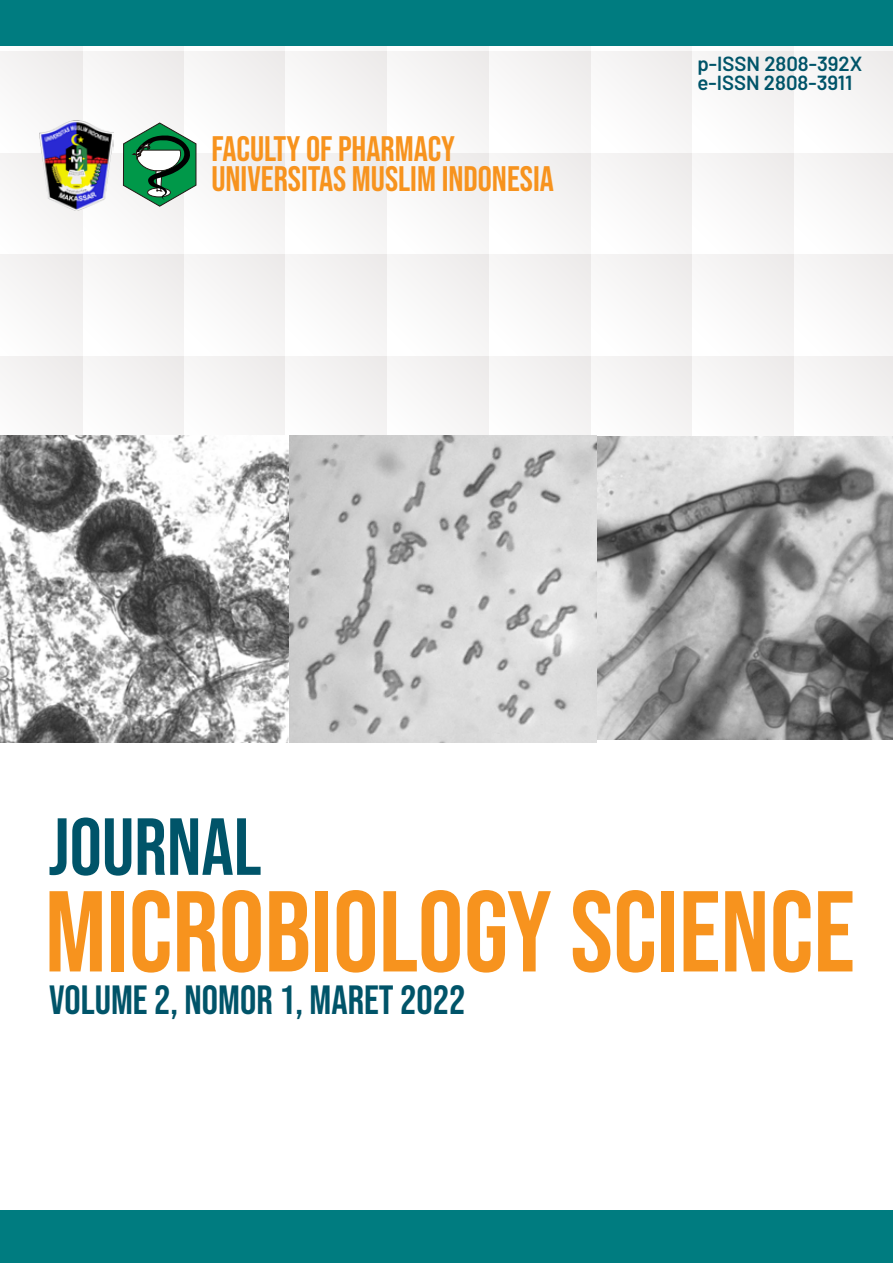
<style>
.page{position:relative;width:893px;height:1263px;background:#fff}
.page>*{position:absolute;margin:0;border:0;box-sizing:border-box;transform-origin:0 0}
.t1{font:40.65px "Bebas Neue";color:#005469}
.t2{font:35.25px/30px "Bebas Neue";color:#f7931e}
.t3{font:600 20.4px/19.5px "Barlow";color:#005469}
</style>
<div class="page">
<div style="left:184px;top:356px;width:102px;height:101px;background:#f6f5f4"></div>
<div style="left:184px;top:254px;width:102px;height:102px;background:#f7f6f6"></div>
<div style="left:184px;top:152px;width:102px;height:102px;background:#f6f5f5"></div>
<div style="left:184px;top:50px;width:102px;height:102px;background:#f7f6f5"></div>
<div style="left:82px;top:356px;width:102px;height:101px;background:#f6f5f4"></div>
<div style="left:82px;top:254px;width:102px;height:102px;background:#f7f6f6"></div>
<div style="left:82px;top:152px;width:102px;height:102px;background:#f9f8f8"></div>
<div style="left:82px;top:50px;width:102px;height:102px;background:#f5f4f4"></div>
<div style="left:0;top:356px;width:82px;height:101px;background:#f5f3f3"></div>
<div style="left:0;top:254px;width:82px;height:102px;background:#f6f5f4"></div>
<div style="left:0;top:152px;width:82px;height:102px;background:#f7f7f6"></div>
<div style="left:0;top:50px;width:82px;height:102px;background:#f5f4f3"></div>
<hr style="left:0;top:46px;width:82px;height:4px;background:#fbfbfb">
<div style="left:286px;top:356px;width:102px;height:101px;background:#f6f4f4"></div>
<div style="left:286px;top:254px;width:102px;height:102px;background:#f7f6f6"></div>
<div style="left:286px;top:152px;width:102px;height:102px;background:#f7f6f6"></div>
<div style="left:286px;top:50px;width:102px;height:102px;background:#f7f6f6"></div>
<div style="left:388px;top:356px;width:101px;height:101px;background:#f6f4f4"></div>
<div style="left:388px;top:254px;width:101px;height:102px;background:#f7f6f6"></div>
<div style="left:388px;top:152px;width:101px;height:102px;background:#f7f6f6"></div>
<div style="left:388px;top:50px;width:101px;height:102px;background:#f7f6f6"></div>
<div style="left:489px;top:356px;width:102px;height:101px;background:#f6f5f4"></div>
<div style="left:489px;top:254px;width:102px;height:102px;background:#f7f6f6"></div>
<div style="left:489px;top:152px;width:102px;height:102px;background:#f7f6f6"></div>
<div style="left:489px;top:50px;width:102px;height:102px;background:#f7f6f6"></div>
<div style="left:591px;top:356px;width:102px;height:101px;background:#f6f5f4"></div>
<div style="left:591px;top:254px;width:102px;height:102px;background:#f7f6f6"></div>
<div style="left:591px;top:152px;width:102px;height:102px;background:#f7f6f6"></div>
<div style="left:591px;top:50px;width:102px;height:102px;background:#f7f6f6"></div>
<div style="left:693px;top:356px;width:102px;height:101px;background:#f6f5f4"></div>
<div style="left:693px;top:254px;width:102px;height:102px;background:#f7f6f6"></div>
<div style="left:693px;top:152px;width:102px;height:102px;background:#f7f6f6"></div>
<div style="left:693px;top:50px;width:102px;height:102px;background:#f7f6f6"></div>
<div style="left:795px;top:356px;width:98px;height:101px;background:#f6f5f5"></div>
<div style="left:795px;top:254px;width:98px;height:102px;background:#f7f6f6"></div>
<div style="left:795px;top:152px;width:98px;height:102px;background:#f7f6f6"></div>
<div style="left:795px;top:50px;width:98px;height:102px;background:#f7f6f6"></div>
<img style="left:0;top:435px;width:597px;height:307px">
<img style="left:596px;top:436px;width:297px;height:304px">
<div style="left:0;top:1210px;width:893px;height:53px;background:#007c80"></div>
<div style="left:0;top:0;width:893px;height:46px;background:#007c80"></div>
<svg style="left:123px;top:123px;width:73px;height:84px"></svg>
<img style="left:39px;top:121px;width:75px;height:90px">
<svg style="left:50px;top:891px;width:52px;height:80px"></svg>
<div style="left:111px;top:891px;width:13px;height:80px;background:#f7931e"></div>
<svg style="left:132px;top:890px;width:38px;height:82px"></svg>
<svg style="left:177px;top:891px;width:39px;height:80px"></svg>
<svg style="left:222px;top:890px;width:39px;height:82px"></svg>
<svg style="left:269px;top:891px;width:39px;height:80px"></svg>
<div style="left:316px;top:891px;width:12px;height:80px;background:#f7931e"></div>
<svg style="left:337px;top:890px;width:38px;height:82px"></svg>
<svg style="left:383px;top:890px;width:77px;height:82px"></svg>
<svg style="left:467px;top:890px;width:84px;height:82px"></svg>
<svg style="left:573px;top:890px;width:37px;height:82px"></svg>
<svg style="left:617px;top:890px;width:37px;height:82px"></svg>
<div style="left:661px;top:891px;width:13px;height:80px;background:#f7931e"></div>
<svg style="left:684px;top:891px;width:34px;height:80px"></svg>
<svg style="left:725px;top:891px;width:40px;height:80px"></svg>
<svg style="left:773px;top:890px;width:37px;height:82px"></svg>
<svg style="left:818px;top:891px;width:34px;height:80px"></svg>
<svg style="left:50px;top:817px;width:49px;height:59px"></svg>
<svg style="left:105px;top:818px;width:26px;height:58px"></svg>
<svg style="left:138px;top:818px;width:123px;height:57px"></svg>
<p class="t2" style="left:211px;top:133px;width:344px">FACULTY OF PHARMACY<br>UNIVERSITAS MUSLIM INDONESIA</p>
<p class="t3" style="left:698px;top:52px;width:166px">p-ISSN 2808-392X e-ISSN 2808-3911</p>
<p class="t1" style="left:49px;top:977px;width:418px">VOLUME 2, NOMOR 1, MARET 2022</p>
</div>
